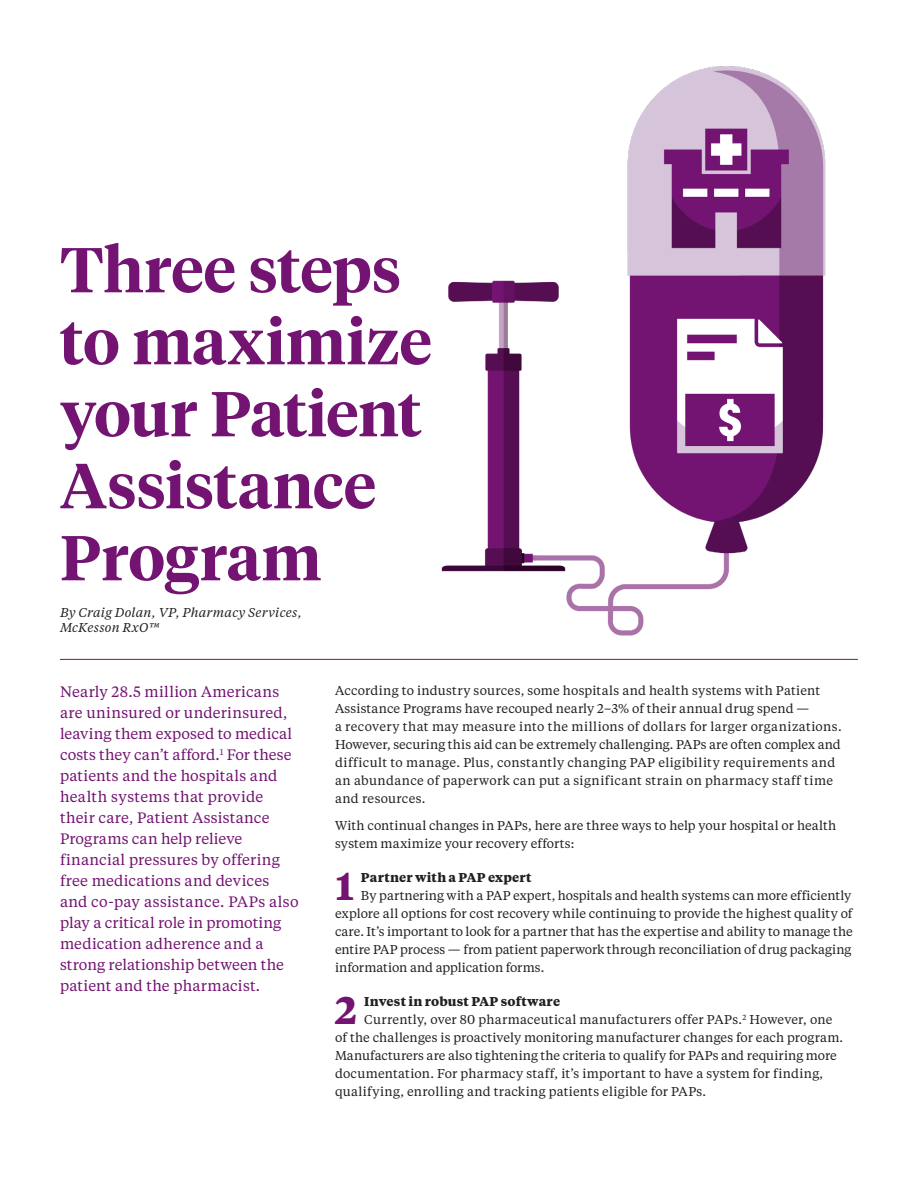
<style>
.page{position:relative;width:918px;height:1188px;background:#fff}
.page>*{position:absolute;margin:0;border:0;box-sizing:border-box;transform-origin:0 0}
.Cover_Headline_Tiemp{font:600 63px/72px "Tiempos Headline";color:#731372}
.Subheader{font:700 38.4px "Tiempos Text";color:#731372}
.Intro_Paragraph_Tiem{font:15px/21px "Tiempos Text";letter-spacing:.01em;color:#731372}
.Text_Tiempos_Text_Re{font:12.75px/18px "Tiempos Text";letter-spacing:.015em;color:#231f20}
.Subheader-2{font:700 12.75px "Tiempos Text";letter-spacing:.015em;color:#231f20}
.Cover_Headline_Tiemp-2{font:italic 12.75px/15px "Tiempos Text";letter-spacing:.02em;color:#231f20}
</style>
<div class="page">
<hr style="left:60px;top:659px;width:798px;height:1px;background:#731372">
<img style="left:441px;top:66px;width:385px;height:570px">
<p class="Cover_Headline_Tiemp" style="left:60px;top:231px;width:373px">Three steps to maximize your Patient<br>Assistance<br>Program</p>
<p class="Cover_Headline_Tiemp-2" style="left:60px;top:604px;width:243px">By Craig Dolan, VP, Pharmacy Services,<br>McKesson RxO™</p>
<p class="Intro_Paragraph_Tiem" style="left:60px;top:681px;width:240px">Nearly 28.5 million Americans are uninsured or underinsured, leaving them exposed to medical costs they can’t afford.<sup>1</sup> For these patients and the hospitals and health systems that provide their care, Patient Assistance<br>Programs can help relieve financial pressures by offering free medications and devices and co-pay assistance. PAPs also play a critical role in promoting medication adherence and a strong relationship between the patient and the pharmacist.</p>
<p class="Text_Tiempos_Text_Re" style="left:335px;top:681px;width:508px">According to industry sources, some hospitals and health systems with Patient Assistance Programs have recouped nearly 2–3% of their annual drug spend —<br>a recovery that may measure into the millions of dollars for larger organizations.<br>However, securing this aid can be extremely challenging. PAPs are often complex and difficult to manage. Plus, constantly changing PAP eligibility requirements and an abundance of paperwork can put a significant strain on pharmacy staff time and resources.</p>
<p class="Text_Tiempos_Text_Re" style="left:335px;top:816px;width:503px">With continual changes in PAPs, here are three ways to help your hospital or health system maximize your recovery efforts:</p>
<p class="Subheader" style="left:335px;top:859px;width:20px">1</p>
<p class="Subheader-2" style="left:361px;top:869px;width:172px">Partner with a PAP expert</p>
<p class="Text_Tiempos_Text_Re" style="left:335px;top:886px;width:519px;text-align:justify;text-indent:26px">By partnering with a PAP expert, hospitals and health systems can more efficiently explore all options for cost recovery while continuing to provide the highest quality of care. It’s important to look for a partner that has the expertise and ability to manage the entire PAP process — from patient paperwork through reconciliation of drug packaging information and application forms.</p>
<p class="Subheader" style="left:335px;top:983px;width:23px">2</p>
<p class="Subheader-2" style="left:364px;top:992px;width:197px">Invest in robust PAP software</p>
<p class="Text_Tiempos_Text_Re" style="left:335px;top:1010px;width:510px;text-indent:29px">Currently, over 80 pharmaceutical manufacturers offer PAPs.<sup>2</sup> However, one of the challenges is proactively monitoring manufacturer changes for each program.<br>Manufacturers are also tightening the criteria to qualify for PAPs and requiring more documentation. For pharmacy staff, it’s important to have a system for finding, qualifying, enrolling and tracking patients eligible for PAPs.</p>
</div>
